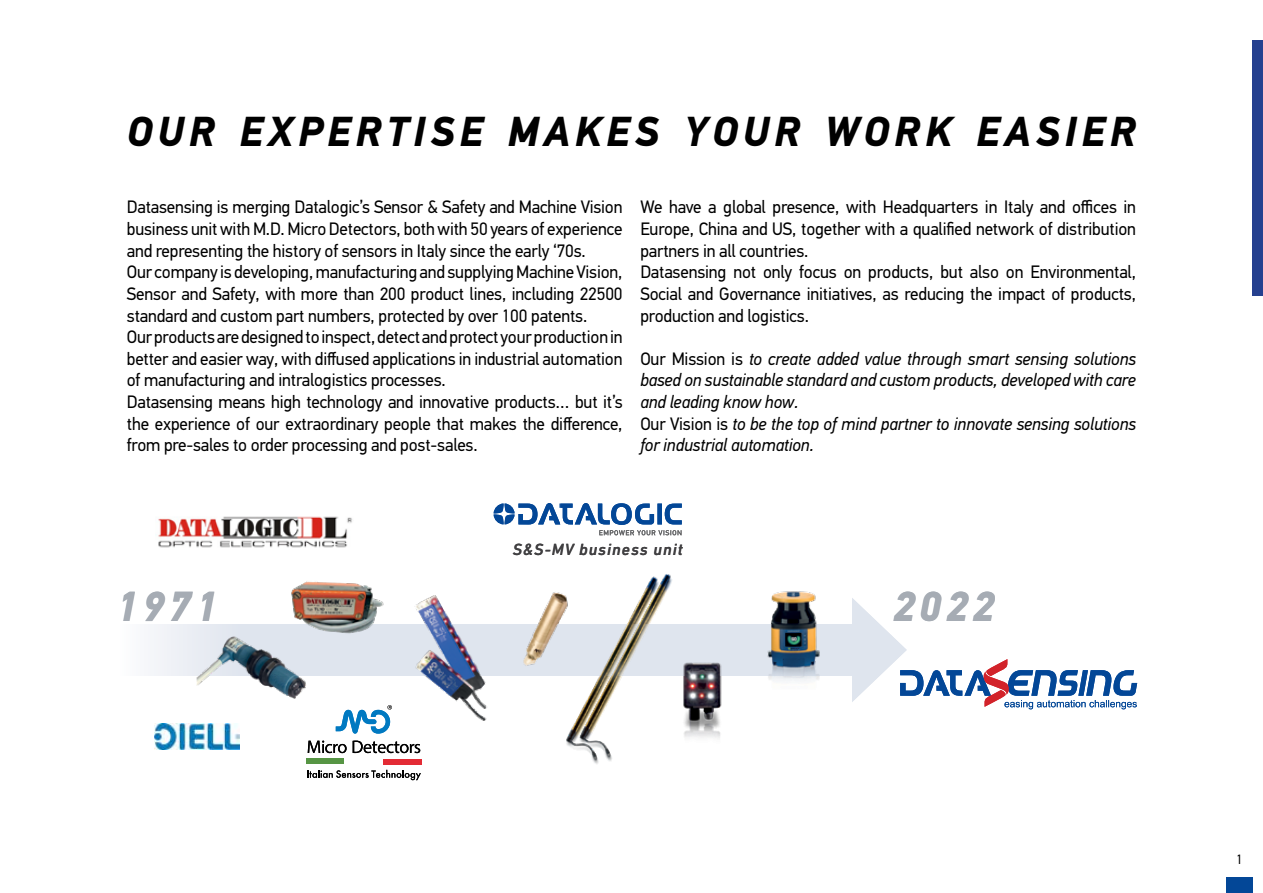
<style>
.page{position:relative;width:1263px;height:893px;background:#fff}
.page>*{position:absolute;margin:0;border:0;box-sizing:border-box;transform-origin:0 0}
.t1{font:italic 700 42px "PF Din Text Pro";letter-spacing:.12em;color:#000}
.t2{font:italic 700 42px "PF Din Text Pro";letter-spacing:.1em;color:#a6acb4}
.t3{font:18px/21.6px "PF Din Text Pro";letter-spacing:-.01em;color:#000}
.t4{font:italic 18px/21.6px "PF Din Text Pro";letter-spacing:-.01em;color:#000}
.t5{font:italic 500 16.5px "DIN Next LT Pro";letter-spacing:.06em;color:#414042}
.t6{font:13.5px "PF Din Text Pro";color:#000}
.s1{font-style:normal}
</style>
<div class="page">
<img style="left:197px;top:574px;width:625px;height:196px">
<img style="left:154px;top:723px;width:86px;height:26px">
<img style="left:158px;top:517px;width:195px;height:30px">
<div style="left:1253px;top:40px;width:10px;height:255px;background:#25408f"></div>
<div style="left:1226px;top:877px;width:27px;height:16px;background:#034797"></div>
<img style="left:150px;top:625px;width:702px;height:50px">
<svg style="left:336px;top:705px;width:56px;height:29px"></svg>
<svg style="left:308px;top:741px;width:39px;height:12px"></svg>
<svg style="left:353px;top:741px;width:67px;height:12px"></svg>
<svg style="left:307px;top:770px;width:114px;height:10px"></svg>
<div style="left:306px;top:759px;width:38px;height:5px;background:#569544"></div>
<div style="left:344px;top:759px;width:39px;height:5px;background:#fff"></div>
<div style="left:383px;top:759px;width:38px;height:5px;background:#e32b35"></div>
<svg style="left:852px;top:598px;width:285px;height:111px"></svg>
<svg style="left:494px;top:503px;width:188px;height:32px"></svg>
<h1 class="t1" style="left:127px;top:106px;width:1010px">OUR EXPERTISE MAKES YOUR WORK EASIER</h1>
<p class="t3" style="left:127px;top:197px;width:497px">Datasensing is merging Datalogic’s Sensor &amp; Safety and Machine Vision business unit with M.D. Micro Detectors, both with 50 years of experience and representing the history of sensors in Italy since the early ‘70s.<br>Our company is developing, manufacturing and supplying Machine Vision, Sensor and Safety, with more than 200 product lines, including 22500 standard and custom part numbers, protected by over 100 patents.<br>Our products are designed to inspect, detect and protect your production in better and easier way, with diffused applications in industrial automation of manufacturing and intralogistics processes.<br>Datasensing means high technology and innovative products… but it’s the experience of our extraordinary people that makes the difference, from pre-sales to order processing and post-sales.</p>
<p class="t3" style="left:640px;top:197px;width:497px">We have a global presence, with Headquarters in Italy and offices in Europe, China and US, together with a qualified network of distribution partners in all countries.<br>Datasensing not only focus on products, but also on Environmental, Social and Governance initiatives, as reducing the impact of products, production and logistics.</p>
<p class="t4" style="left:640px;top:348px;width:497px"><span class="s1">Our Mission is</span> to create added value through smart sensing solutions based on sustainable standard and custom products, developed with care and leading know how.<br><span class="s1">Our Vision is</span> to be the top of mind partner to innovate sensing solutions for industrial automation.</p>
<p class="t5" style="left:513px;top:540px;width:172px">S&amp;S-MV business unit</p>
<h1 class="t2" style="left:118px;top:581px;width:103px">1971</h1>
<h1 class="t2" style="left:893px;top:581px;width:103px">2022</h1>
<p class="t6" style="left:1236px;top:852px;width:8px">1</p>
</div>
